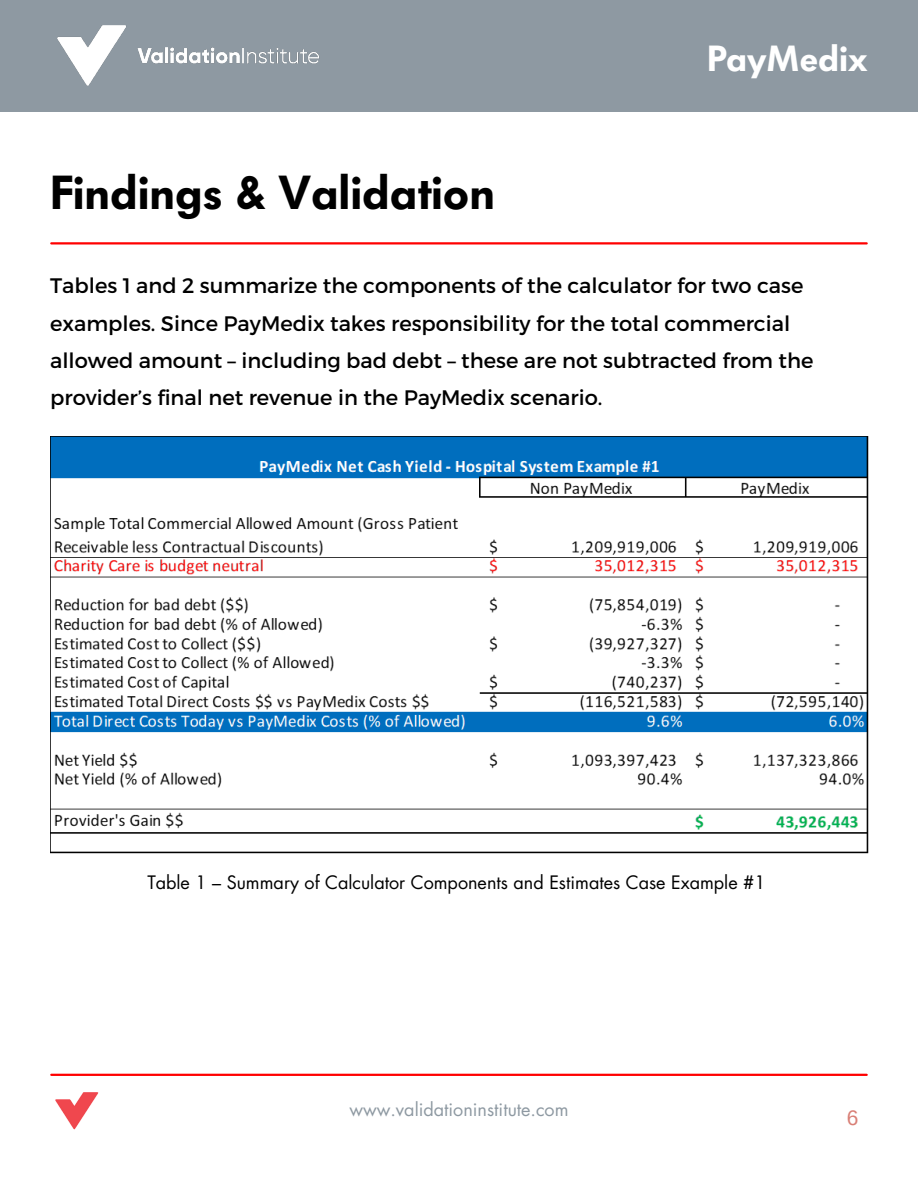
<style>
.page{position:relative;width:918px;height:1188px;background:#fff}
.page>*{position:absolute;margin:0;border:0;box-sizing:border-box;transform-origin:0 0}
.t1{font:600 47.25px "Futura BQ";color:#000}
.t2{font:600 36px "Futura BQ";color:#fff}
.t3{font:21px/37.2px "Montserrat";color:#000}
.t4{font:21px "Arimo";color:#d97f76}
.t5{font:18px "Futura LT";color:#000}
.t6{font:18px "Futura LT";color:#8e99a2}
</style>
<div class="page">
<div style="left:0;top:0;width:918px;height:112px;background:#8e99a2"></div>
<img style="left:57px;top:25px;width:262px;height:61px">
<hr style="left:51px;top:1074px;width:816px;height:2px;background:#f00">
<img style="left:55px;top:1092px;width:44px;height:38px">
<hr style="left:51px;top:242px;width:816px;height:3px;background:#f00">
<img style="left:50px;top:437px;width:818px;height:416px">
<p class="t1" style="left:50px;top:165px;width:446px">Findings &amp; Validation</p>
<p class="t2" style="left:707px;top:38px;width:162px">PayMedix</p>
<h3 class="t3" style="left:50px;top:266px;width:765px">Tables 1 and 2 summarize the components of the calculator for two case examples. Since PayMedix takes responsibility for the total commercial allowed amount – including bad debt – these are not subtracted from the provider’s final net revenue in the PayMedix scenario.</h3>
<p class="t5" style="left:147px;top:870px;width:620px">Table 1 – Summary of Calculator Components and Estimates Case Example #1</p>
<p class="t6" style="left:349px;top:1098px;width:221px">www.validationinstitute.com</p>
<p class="t4" style="left:847px;top:1106px;width:13px">6</p>
</div>
